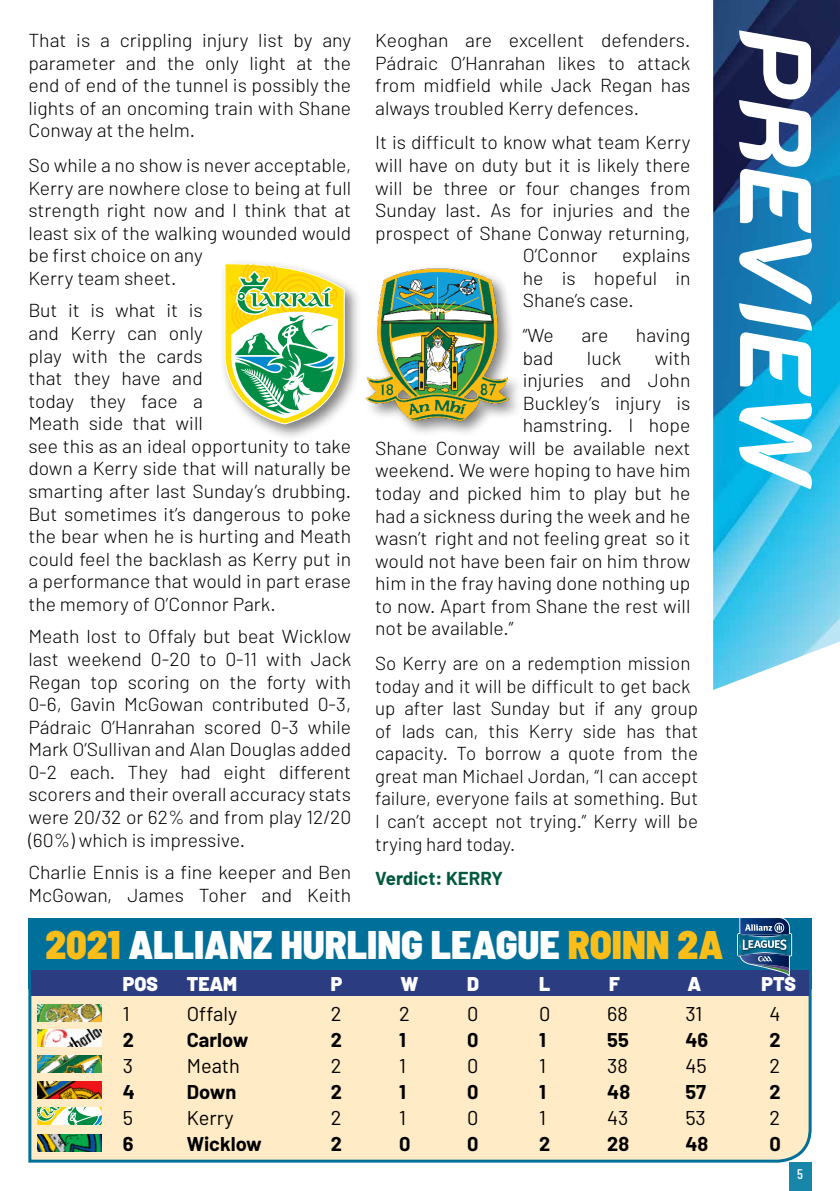
<style>
.page{position:relative;width:840px;height:1191px;background:#fff}
.page>*{position:absolute;margin:0;border:0;box-sizing:border-box;transform-origin:0 0}
.t1{font:italic 800 101.2px "K2 D";color:#fff}
.t2{font:900 semi-condensed 40px "Barlow";color:#fff}
.t3{font:700 20px "Barlow";color:#000}
.t4{font:20px "Barlow";color:#000}
.t5{font:900 20px "Barlow";color:#fff}
.t6{font:300 18.8px/22.6px "Barlow";color:#000;text-align:justify}
.t7{font:700 18.8px "Barlow";color:#015940}
.t8{font:500 14px "Barlow Condensed";color:#fff}
.s1{color:#fbbd17}
</style>
<div class="page">
<img style="left:713px;top:0;width:126px;height:690px">
<div style="left:362px;top:263px;width:162px;height:173px;background:#000;opacity:.5"></div>
<img style="left:362px;top:267px;width:151px;height:156px">
<div style="left:219px;top:258px;width:142px;height:182px;background:#000;opacity:.5"></div>
<svg style="left:224px;top:263px;width:120px;height:161px"></svg>
<div style="left:28px;top:918px;width:784px;height:246px;background:#ffebc5"></div>
<div style="left:28px;top:918px;width:783px;height:71px;background:#006f9a"></div>
<div style="left:31px;top:969px;width:777px;height:26px;background:#2b3d80"></div>
<img style="left:736px;top:918px;width:55px;height:58px">
<img style="left:37px;top:1029px;width:64px;height:17px">
<img style="left:37px;top:1081px;width:64px;height:17px">
<img style="left:37px;top:1004px;width:64px;height:17px">
<img style="left:37px;top:1055px;width:64px;height:17px">
<img style="left:37px;top:1134px;width:64px;height:17px">
<svg style="left:37px;top:1107px;width:64px;height:17px"></svg>
<div style="left:788px;top:1162px;width:23px;height:29px;background:#1786a8"></div>
<p class="t6" style="left:28px;top:29px;width:324px">That is a crippling injury list by any parameter and the only light at the end of end of the tunnel is possibly the lights of an oncoming train with Shane Conway at the helm.</p>
<p class="t6" style="left:28px;top:153px;width:324px;text-align:left">So while a no show is never acceptable,<br>Kerry are nowhere close to being at full strength right now and I think that at least six of the walking wounded would be first choice on any<br>Kerry team sheet.</p>
<p class="t6" style="left:28px;top:299px;width:324px;text-align:left">But it is what it is<br>and Kerry can only<br>play with the cards<br>that they have and<br>today they face a<br>Meath side that will<br>see this as an ideal opportunity to take down a Kerry side that will naturally be smarting after last Sunday’s drubbing.<br>But sometimes it’s dangerous to poke the bear when he is hurting and Meath could feel the backlash as Kerry put in a performance that would in part erase the memory of O’Connor Park.</p>
<p class="t6" style="left:28px;top:625px;width:324px">Meath lost to Offaly but beat Wicklow last weekend 0-20 to 0-11 with Jack Regan top scoring on the forty with 0-6, Gavin McGowan contributed 0-3, Pádraic O’Hanrahan scored 0-3 while Mark O’Sullivan and Alan Douglas added 0-2 each. They had eight different scorers and their overall accuracy stats were 20/32 or 62% and from play 12/20 (60%) which is impressive.</p>
<p class="t6" style="left:28px;top:860px;width:324px">Charlie Ennis is a fine keeper and Ben<br>McGowan, James Toher and Keith</p>
<p class="t6" style="left:375px;top:29px;width:316px">Keoghan are excellent defenders.<br>Pádraic O’Hanrahan likes to attack from midfield while Jack Regan has always troubled Kerry defences.</p>
<p class="t6" style="left:375px;top:131px;width:316px">It is difficult to know what team Kerry</p>
<p class="t6" style="left:375px;top:153px;width:316px">will have on duty but it is likely there</p>
<p class="t6" style="left:375px;top:176px;width:316px">will be three or four changes from</p>
<p class="t6" style="left:375px;top:199px;width:316px">Sunday last. As for injuries and the</p>
<p class="t6" style="left:375px;top:221px;width:316px">prospect of Shane Conway returning,</p>
<p class="t6" style="left:522px;top:244px;width:76px">O’Connor</p>
<p class="t6" style="left:522px;top:244px;width:169px;text-indent:99px">explains he is hopeful in Shane’s case.</p>
<p class="t6" style="left:522px;top:323px;width:33px">“We</p>
<p class="t6" style="left:581px;top:323px;width:28px">are</p>
<p class="t6" style="left:635px;top:323px;width:56px">having</p>
<p class="t6" style="left:522px;top:346px;width:32px">bad</p>
<p class="t6" style="left:586px;top:346px;width:36px">luck</p>
<p class="t6" style="left:654px;top:346px;width:37px">with</p>
<p class="t6" style="left:522px;top:368px;width:169px">injuries and John</p>
<p class="t6" style="left:522px;top:391px;width:169px">Buckley’s injury is</p>
<p class="t6" style="left:522px;top:414px;width:169px">hamstring. I hope</p>
<p class="t6" style="left:375px;top:436px;width:316px">Shane Conway will be available next</p>
<p class="t6" style="left:375px;top:459px;width:316px">weekend. We were hoping to have him</p>
<p class="t6" style="left:375px;top:481px;width:316px">today and picked him to play but he</p>
<p class="t6" style="left:375px;top:504px;width:316px">had a sickness during the week and he</p>
<p class="t6" style="left:375px;top:526px;width:316px">wasn’t right and not feeling great so it</p>
<p class="t6" style="left:375px;top:549px;width:316px">would not have been fair on him throw</p>
<p class="t6" style="left:375px;top:571px;width:316px">him in the fray having done nothing up</p>
<p class="t6" style="left:375px;top:594px;width:316px">to now. Apart from Shane the rest will</p>
<p class="t6" style="left:375px;top:617px;width:140px">not be available.”</p>
<p class="t6" style="left:375px;top:651px;width:324px;text-align:left">So Kerry are on a redemption mission today and it will be difficult to get back up after last Sunday but if any group of lads can, this Kerry side has that capacity. To borrow a quote from the great man Michael Jordan, “I can accept failure, everyone fails at something. But I can’t accept not trying.” Kerry will be trying hard today.</p>
<p class="t7" style="left:375px;top:866px;width:129px">Verdict: KERRY</p>
<h2 class="t2" style="left:45px;top:920px;width:679px"><span class="s1">2021</span> ALLIANZ HURLING LEAGUE <span class="s1">ROINN 2A</span></h2>
<h1 class="t1" style="left:833px;top:29px;width:461px;rotate:90deg">PREVIEW</h1>
<p class="t5" style="left:123px;top:971px;width:37px">POS</p>
<p class="t5" style="left:187px;top:971px;width:52px">TEAM</p>
<p class="t5" style="left:331px;top:971px;width:13px">P</p>
<p class="t5" style="left:401px;top:971px;width:18px">W</p>
<p class="t5" style="left:467px;top:971px;width:13px">D</p>
<p class="t5" style="left:539px;top:971px;width:13px">L</p>
<p class="t5" style="left:609px;top:971px;width:12px">F</p>
<p class="t5" style="left:687px;top:971px;width:15px">A</p>
<p class="t5" style="left:761px;top:971px;width:36px">PTS</p>
<p class="t4" style="left:123px;top:1001px;width:8px">1</p>
<p class="t4" style="left:187px;top:1001px;width:52px">Offaly</p>
<p class="t4" style="left:331px;top:1001px;width:12px">2</p>
<p class="t4" style="left:399px;top:1001px;width:12px">2</p>
<p class="t4" style="left:467px;top:1001px;width:13px">0</p>
<p class="t4" style="left:539px;top:1001px;width:13px">0</p>
<p class="t4" style="left:607px;top:1001px;width:22px">68</p>
<p class="t4" style="left:685px;top:1001px;width:19px">31</p>
<p class="t4" style="left:769px;top:1001px;width:13px">4</p>
<p class="t3" style="left:123px;top:1027px;width:13px">2</p>
<p class="t3" style="left:187px;top:1027px;width:63px">Carlow</p>
<p class="t3" style="left:331px;top:1027px;width:13px">2</p>
<p class="t3" style="left:399px;top:1027px;width:8px">1</p>
<p class="t3" style="left:467px;top:1027px;width:13px">0</p>
<p class="t3" style="left:539px;top:1027px;width:8px">1</p>
<p class="t3" style="left:607px;top:1027px;width:23px">55</p>
<p class="t3" style="left:685px;top:1027px;width:24px">46</p>
<p class="t3" style="left:769px;top:1027px;width:13px">2</p>
<p class="t4" style="left:123px;top:1053px;width:12px">3</p>
<p class="t4" style="left:187px;top:1053px;width:55px">Meath</p>
<p class="t4" style="left:331px;top:1053px;width:12px">2</p>
<p class="t4" style="left:399px;top:1053px;width:8px">1</p>
<p class="t4" style="left:467px;top:1053px;width:13px">0</p>
<p class="t4" style="left:539px;top:1053px;width:8px">1</p>
<p class="t4" style="left:607px;top:1053px;width:22px">38</p>
<p class="t4" style="left:685px;top:1053px;width:23px">45</p>
<p class="t4" style="left:769px;top:1053px;width:12px">2</p>
<p class="t3" style="left:123px;top:1079px;width:14px">4</p>
<p class="t3" style="left:187px;top:1079px;width:51px">Down</p>
<p class="t3" style="left:331px;top:1079px;width:13px">2</p>
<p class="t3" style="left:399px;top:1079px;width:8px">1</p>
<p class="t3" style="left:467px;top:1079px;width:13px">0</p>
<p class="t3" style="left:539px;top:1079px;width:8px">1</p>
<p class="t3" style="left:607px;top:1079px;width:24px">48</p>
<p class="t3" style="left:685px;top:1079px;width:22px">57</p>
<p class="t3" style="left:769px;top:1079px;width:13px">2</p>
<p class="t4" style="left:123px;top:1105px;width:12px">5</p>
<p class="t4" style="left:187px;top:1105px;width:48px">Kerry</p>
<p class="t4" style="left:331px;top:1105px;width:12px">2</p>
<p class="t4" style="left:399px;top:1105px;width:8px">1</p>
<p class="t4" style="left:467px;top:1105px;width:13px">0</p>
<p class="t4" style="left:539px;top:1105px;width:8px">1</p>
<p class="t4" style="left:607px;top:1105px;width:23px">43</p>
<p class="t4" style="left:685px;top:1105px;width:22px">53</p>
<p class="t4" style="left:769px;top:1105px;width:12px">2</p>
<p class="t3" style="left:123px;top:1131px;width:12px">6</p>
<p class="t3" style="left:187px;top:1131px;width:77px">Wicklow</p>
<p class="t3" style="left:331px;top:1131px;width:13px">2</p>
<p class="t3" style="left:399px;top:1131px;width:13px">0</p>
<p class="t3" style="left:467px;top:1131px;width:13px">0</p>
<p class="t3" style="left:539px;top:1131px;width:13px">2</p>
<p class="t3" style="left:607px;top:1131px;width:24px">28</p>
<p class="t3" style="left:685px;top:1131px;width:24px">48</p>
<p class="t3" style="left:769px;top:1131px;width:13px">0</p>
<p class="t8" style="left:796px;top:1165px;width:7px">5</p>
</div>
